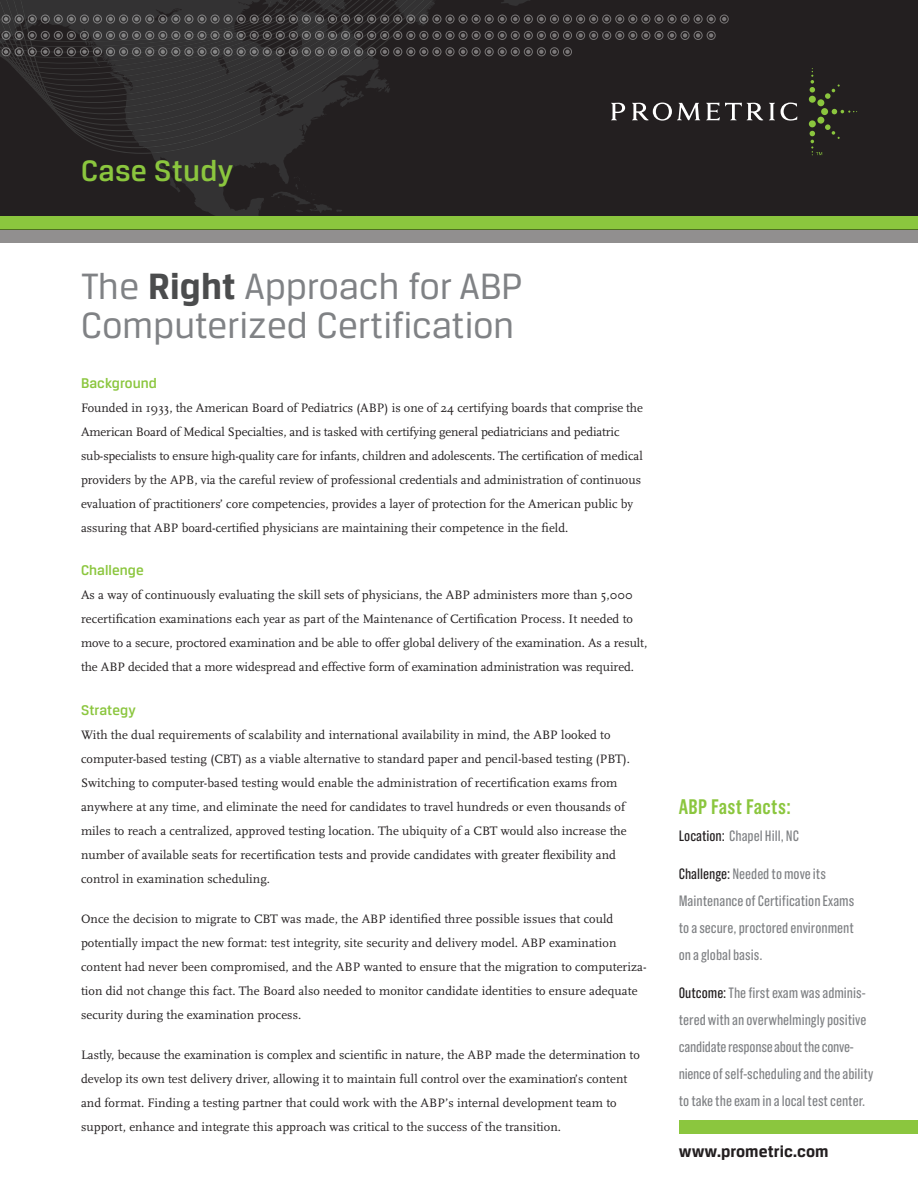
<style>
.page{position:relative;width:918px;height:1188px;background:#fff}
.page>*{position:absolute;margin:0;border:0;box-sizing:border-box;transform-origin:0 0}
.t1{font:39px/39px "Breuer Text";letter-spacing:.005em;color:#808285}
.t2{font:500 31.5px "Breuer Text";letter-spacing:.01em;color:#8bc63e}
.t3{font:600 21px "Grotzec Cond";letter-spacing:.02em;color:#8bc63e}
.t4{font:700 17.25px "Breuer Text";letter-spacing:.005em;color:#231f20}
.t5{font:15px/27px "Grotzec Cond";color:#808285}
.t6{font:500 15px "Breuer Text";letter-spacing:.005em;color:#8bc63e}
.t7{font:12.75px/24px "Scala";letter-spacing:.005em;color:#231f20}
.s1{font-weight:700;color:#4b4c4d}
.s2{color:#231f20}
</style>
<div class="page">
<div style="left:0;top:0;width:918px;height:216px;background:#231f20"></div>
<div style="left:679px;top:1120px;width:239px;height:14px;background:#8bc63e"></div>
<div style="left:821px;top:108px;width:7px;height:7px;background:#8bc63e;border-radius:50%"></div>
<div style="left:817px;top:99px;width:7px;height:7px;background:#8bc63e;border-radius:50%"></div>
<div style="left:817px;top:117px;width:7px;height:7px;background:#8bc63e;border-radius:50%"></div>
<div style="left:809px;top:96px;width:7px;height:7px;background:#8bc63e;border-radius:50%"></div>
<svg style="left:810px;top:68px;width:5px;height:25px"></svg>
<svg style="left:825px;top:84px;width:15px;height:15px"></svg>
<svg style="left:832px;top:109px;width:25px;height:5px"></svg>
<div style="left:809px;top:120px;width:7px;height:7px;background:#8bc63e;border-radius:50%"></div>
<svg style="left:611px;top:103px;width:14px;height:17px"></svg>
<svg style="left:632px;top:103px;width:68px;height:18px"></svg>
<svg style="left:706px;top:103px;width:57px;height:18px"></svg>
<svg style="left:769px;top:103px;width:6px;height:17px"></svg>
<svg style="left:781px;top:103px;width:16px;height:18px"></svg>
<svg style="left:810px;top:124px;width:30px;height:31px"></svg>
<div style="left:0;top:216px;width:918px;height:14px;background:#8bc63e"></div>
<div style="left:0;top:230px;width:918px;height:13px;background:#918f8f"></div>
<div style="left:537px;top:15px;width:9px;height:8px;border:1px solid #fff;border-radius:50%"></div>
<div style="left:550px;top:15px;width:9px;height:8px;border:1px solid #fff;border-radius:50%"></div>
<svg style="left:552px;top:17px;width:5px;height:4px"></svg>
<div style="left:563px;top:15px;width:9px;height:8px;border:1px solid #fff;border-radius:50%"></div>
<svg style="left:565px;top:17px;width:5px;height:4px"></svg>
<div style="left:537px;top:31px;width:9px;height:9px;border:1px solid #fff;border-radius:50%"></div>
<div style="left:550px;top:31px;width:9px;height:9px;border:1px solid #fff;border-radius:50%"></div>
<svg style="left:552px;top:33px;width:5px;height:5px"></svg>
<div style="left:563px;top:31px;width:9px;height:9px;border:1px solid #fff;border-radius:50%"></div>
<svg style="left:565px;top:33px;width:5px;height:5px"></svg>
<div style="left:537px;top:47px;width:9px;height:9px;border:1px solid #fff;border-radius:50%"></div>
<div style="left:550px;top:47px;width:9px;height:9px;border:1px solid #fff;border-radius:50%"></div>
<svg style="left:552px;top:50px;width:5px;height:4px"></svg>
<div style="left:563px;top:47px;width:9px;height:9px;border:1px solid #fff;border-radius:50%"></div>
<svg style="left:565px;top:50px;width:5px;height:4px"></svg>
<div style="left:642px;top:15px;width:8px;height:8px;border:1px solid #fff;border-radius:50%"></div>
<svg style="left:644px;top:17px;width:4px;height:4px"></svg>
<div style="left:602px;top:15px;width:9px;height:8px;border:1px solid #fff;border-radius:50%"></div>
<svg style="left:605px;top:17px;width:4px;height:4px"></svg>
<div style="left:681px;top:15px;width:8px;height:8px;border:1px solid #fff;border-radius:50%"></div>
<svg style="left:683px;top:17px;width:4px;height:4px"></svg>
<div style="left:576px;top:15px;width:9px;height:8px;border:1px solid #fff;border-radius:50%"></div>
<svg style="left:578px;top:17px;width:5px;height:4px"></svg>
<div style="left:655px;top:15px;width:8px;height:8px;border:1px solid #fff;border-radius:50%"></div>
<svg style="left:657px;top:17px;width:4px;height:4px"></svg>
<div style="left:615px;top:15px;width:9px;height:8px;border:1px solid #fff;border-radius:50%"></div>
<svg style="left:618px;top:17px;width:4px;height:4px"></svg>
<div style="left:694px;top:15px;width:8px;height:8px;border:1px solid #fff;border-radius:50%"></div>
<svg style="left:696px;top:17px;width:4px;height:4px"></svg>
<div style="left:589px;top:15px;width:9px;height:8px;border:1px solid #fff;border-radius:50%"></div>
<svg style="left:592px;top:17px;width:4px;height:4px"></svg>
<div style="left:668px;top:15px;width:8px;height:8px;border:1px solid #fff;border-radius:50%"></div>
<svg style="left:670px;top:17px;width:4px;height:4px"></svg>
<div style="left:629px;top:15px;width:8px;height:8px;border:1px solid #fff;border-radius:50%"></div>
<svg style="left:631px;top:17px;width:4px;height:4px"></svg>
<div style="left:707px;top:15px;width:8px;height:8px;border:1px solid #fff;border-radius:50%"></div>
<svg style="left:709px;top:17px;width:4px;height:4px"></svg>
<div style="left:642px;top:31px;width:8px;height:9px;border:1px solid #fff;border-radius:50%"></div>
<svg style="left:644px;top:33px;width:4px;height:5px"></svg>
<div style="left:602px;top:31px;width:9px;height:9px;border:1px solid #fff;border-radius:50%"></div>
<svg style="left:605px;top:33px;width:4px;height:5px"></svg>
<div style="left:681px;top:31px;width:8px;height:9px;border:1px solid #fff;border-radius:50%"></div>
<svg style="left:683px;top:33px;width:4px;height:5px"></svg>
<div style="left:576px;top:31px;width:9px;height:9px;border:1px solid #fff;border-radius:50%"></div>
<svg style="left:578px;top:33px;width:5px;height:5px"></svg>
<div style="left:655px;top:31px;width:8px;height:9px;border:1px solid #fff;border-radius:50%"></div>
<svg style="left:657px;top:33px;width:4px;height:5px"></svg>
<div style="left:615px;top:31px;width:9px;height:9px;border:1px solid #fff;border-radius:50%"></div>
<svg style="left:618px;top:33px;width:4px;height:5px"></svg>
<div style="left:694px;top:31px;width:8px;height:9px;border:1px solid #fff;border-radius:50%"></div>
<svg style="left:696px;top:33px;width:4px;height:5px"></svg>
<div style="left:589px;top:31px;width:9px;height:9px;border:1px solid #fff;border-radius:50%"></div>
<svg style="left:592px;top:33px;width:4px;height:5px"></svg>
<div style="left:668px;top:31px;width:8px;height:9px;border:1px solid #fff;border-radius:50%"></div>
<svg style="left:670px;top:33px;width:4px;height:5px"></svg>
<div style="left:629px;top:31px;width:8px;height:9px;border:1px solid #fff;border-radius:50%"></div>
<svg style="left:631px;top:33px;width:4px;height:5px"></svg>
<div style="left:707px;top:31px;width:8px;height:9px;border:1px solid #fff;border-radius:50%"></div>
<svg style="left:709px;top:33px;width:4px;height:5px"></svg>
<div style="left:720px;top:15px;width:9px;height:8px;border:1px solid #fff;border-radius:50%"></div>
<svg style="left:722px;top:17px;width:4px;height:4px"></svg>
<svg style="left:0;top:0;width:544px;height:216px"></svg>
<h2 class="t2" style="left:81px;top:154px;width:154px">Case Study</h2>
<h1 class="t1" style="left:81px;top:267px;width:443px">The <span class="s1">Right</span> Approach for ABP<br>Computerized Certification</h1>
<p class="t6" style="left:81px;top:375px;width:77px">Background</p>
<p class="t7" style="left:81px;top:396px;width:563px">Founded in 1933, the American Board of Pediatrics (ABP) is one of 24 certifying boards that comprise the American Board of Medical Specialties, and is tasked with certifying general pediatricians and pediatric sub-specialists to ensure high-quality care for infants, children and adolescents. The certification of medical providers by the APB, via the careful review of professional credentials and administration of continuous evaluation of practitioners’ core competencies, provides a layer of protection for the American public by assuring that ABP board-certified physicians are maintaining their competence in the field.</p>
<p class="t6" style="left:81px;top:562px;width:64px">Challenge</p>
<p class="t7" style="left:81px;top:583px;width:568px">As a way of continuously evaluating the skill sets of physicians, the ABP administers more than 5,000 recertification examinations each year as part of the Maintenance of Certification Process. It needed to move to a secure, proctored examination and be able to offer global delivery of the examination. As a result, the ABP decided that a more widespread and effective form of examination administration was required.</p>
<p class="t6" style="left:81px;top:702px;width:56px">Strategy</p>
<p class="t7" style="left:81px;top:723px;width:551px">With the dual requirements of scalability and international availability in mind, the ABP looked to computer-based testing (CBT) as a viable alternative to standard paper and pencil-based testing (PBT).<br>Switching to computer-based testing would enable the administration of recertification exams from anywhere at any time, and eliminate the need for candidates to travel hundreds or even thousands of miles to reach a centralized, approved testing location. The ubiquity of a CBT would also increase the number of available seats for recertification tests and provide candidates with greater flexibility and control in examination scheduling.</p>
<p class="t7" style="left:81px;top:907px;width:567px">Once the decision to migrate to CBT was made, the ABP identified three possible issues that could potentially impact the new format: test integrity, site security and delivery model. ABP examination content had never been compromised, and the ABP wanted to ensure that the migration to computeriza&shy;tion did not change this fact. The Board also needed to monitor candidate identities to ensure adequate security during the examination process.</p>
<p class="t7" style="left:81px;top:1043px;width:560px">Lastly, because the examination is complex and scientific in nature, the ABP made the determination to develop its own test delivery driver, allowing it to maintain full control over the examination’s content and format. Finding a testing partner that could work with the ABP’s internal development team to support, enhance and integrate this approach was critical to the success of the transition.</p>
<h3 class="t3" style="left:679px;top:795px;width:114px">ABP Fast Facts:</h3>
<p class="t5" style="left:679px;top:822px;width:122px"><span class="s2">Location:</span> Chapel Hill, NC</p>
<p class="t5" style="left:679px;top:860px;width:177px"><span class="s2">Challenge:</span> Needed to move its<br>Maintenance of Certification Exams to a secure, proctored environment on a global basis.</p>
<p class="t5" style="left:679px;top:979px;width:196px"><span class="s2">Outcome:</span> The first exam was adminis&shy;tered with an overwhelmingly positive candidate response about the conve&shy;nience of self-scheduling and the ability to take the exam in a local test center.</p>
<h3 class="t4" style="left:679px;top:1142px;width:151px">www.prometric.com</h3>
</div>
